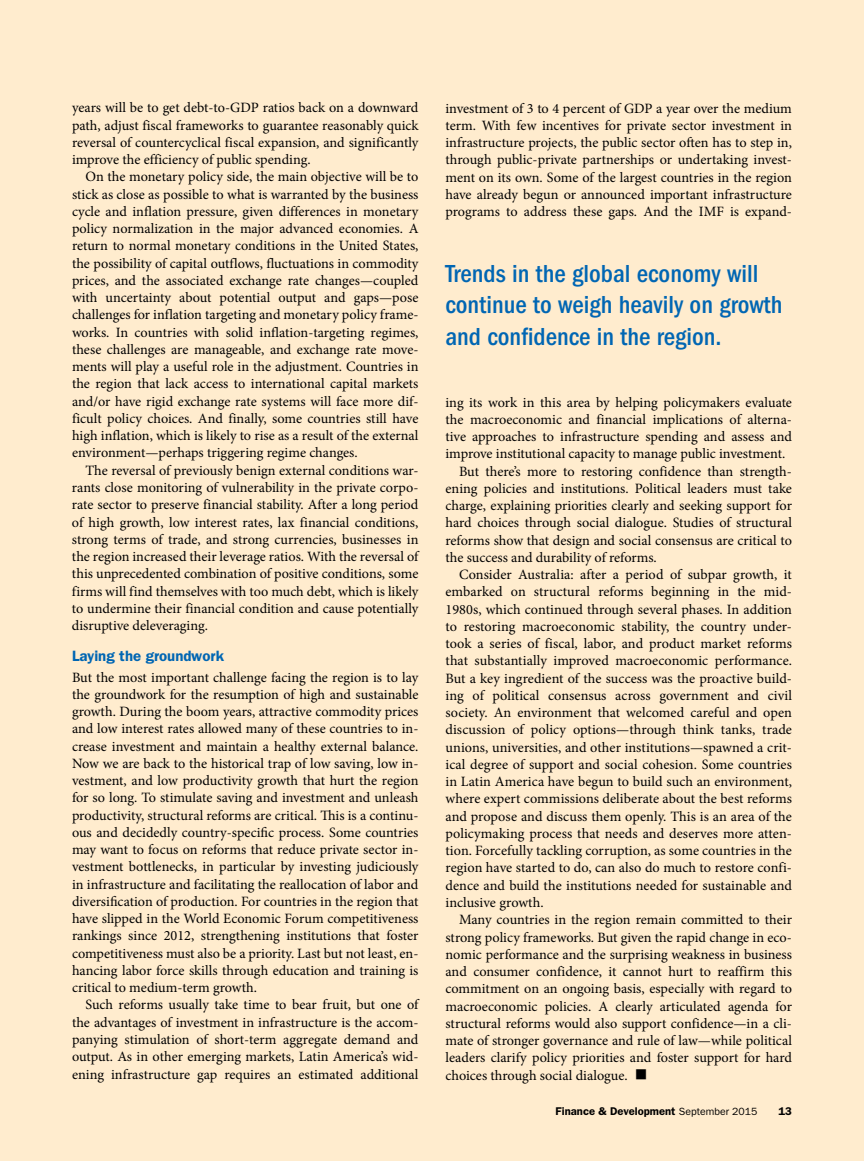
<style>
.page{position:relative;width:864px;height:1161px;background:#ffecce}
.page>*{position:absolute;margin:0;border:0;box-sizing:border-box;transform-origin:0 0}
.t1{font:34.5px "Minion Pro";color:#000}
.t2{font:500 condensed 25.5px/31.5px "ITC Franklin Gothic Std";color:#0066b3}
.t3{font:600 15px "ITC Franklin Gothic Std";color:#0066b3}
.t4{font:14.25px/17.2px "Minion Pro";color:#000;text-align:justify}
.t5{font:600 11.25px "ITC Franklin Gothic Std";color:#000}
.s1{font-weight:400;font-size:10.5px}
</style>
<div class="page">
<p class="t4" style="left:72px;top:99px;width:348px">years will be to get debt-to-GDP ratios back on a downward path, adjust fiscal frameworks to guarantee reasonably quick reversal of countercyclical fiscal expansion, and significantly improve the efficiency of public spending.</p>
<p class="t4" style="left:72px;top:168px;width:348px;text-indent:13px">On the monetary policy side, the main objective will be to stick as close as possible to what is warranted by the business cycle and inflation pressure, given differences in monetary policy normalization in the major advanced economies. A return to normal monetary conditions in the United States, the possibility of capital outflows, fluctuations in commodity prices, and the associated exchange rate changes—coupled with uncertainty about potential output and gaps—pose challenges for inflation targeting and monetary policy frame&shy;works. In countries with solid inflation-targeting regimes, these challenges are manageable, and exchange rate move&shy;ments will play a useful role in the adjustment. Countries in the region that lack access to international capital markets and/or have rigid exchange rate systems will face more dif&shy;ficult policy choices. And finally, some countries still have high inflation, which is likely to rise as a result of the external environment—perhaps triggering regime changes.</p>
<p class="t4" style="left:72px;top:462px;width:348px;text-indent:14px">The reversal of previously benign external conditions war&shy;rants close monitoring of vulnerability in the private corpo&shy;rate sector to preserve financial stability. After a long period of high growth, low interest rates, lax financial conditions, strong terms of trade, and strong currencies, businesses in the region increased their leverage ratios. With the reversal of this unprecedented combination of positive conditions, some firms will find themselves with too much debt, which is likely to undermine their financial condition and cause potentially disruptive deleveraging.</p>
<p class="t3" style="left:72px;top:647px;width:154px">Laying the groundwork</p>
<p class="t4" style="left:72px;top:669px;width:348px">But the most important challenge facing the region is to lay the groundwork for the resumption of high and sustainable growth. During the boom years, attractive commodity prices and low interest rates allowed many of these countries to in&shy;crease investment and maintain a healthy external balance.<br>Now we are back to the historical trap of low saving, low in&shy;vestment, and low productivity growth that hurt the region for so long. To stimulate saving and investment and unleash productivity, structural reforms are critical. This is a continu&shy;ous and decidedly country-specific process. Some countries may want to focus on reforms that reduce private sector in&shy;vestment bottlenecks, in particular by investing judiciously in infrastructure and facilitating the reallocation of labor and diversification of production. For countries in the region that have slipped in the World Economic Forum competitiveness rankings since 2012, strengthening institutions that foster competitiveness must also be a priority. Last but not least, en&shy;hancing labor force skills through education and training is critical to medium-term growth.</p>
<p class="t4" style="left:72px;top:996px;width:348px;text-indent:13px">Such reforms usually take time to bear fruit, but one of the advantages of investment in infrastructure is the accom&shy;panying stimulation of short-term aggregate demand and output. As in other emerging markets, Latin America’s wid&shy;ening infrastructure gap requires an estimated additional</p>
<p class="t4" style="left:446px;top:99px;width:348px">investment of 3 to 4 percent of GDP a year over the medium term. With few incentives for private sector investment in infrastructure projects, the public sector often has to step in, through public-private partnerships or undertaking invest&shy;ment on its own. Some of the largest countries in the region have already begun or announced important infrastructure programs to address these gaps. And the IMF is expand-</p>
<h2 class="t2" style="left:446px;top:258px;width:338px">Trends in the global economy will continue to weigh heavily on growth and confidence in the region.</h2>
<p class="t4" style="left:446px;top:393px;width:348px">ing its work in this area by helping policymakers evaluate</p>
<p class="t4" style="left:446px;top:411px;width:348px">the macroeconomic and financial implications of alterna-</p>
<p class="t4" style="left:446px;top:428px;width:348px">tive approaches to infrastructure spending and assess and</p>
<p class="t4" style="left:446px;top:445px;width:341px">improve institutional capacity to manage public investment.</p>
<p class="t4" style="left:459px;top:462px;width:334px">But there’s more to restoring confidence than strength-</p>
<p class="t4" style="left:446px;top:480px;width:348px">ening policies and institutions. Political leaders must take</p>
<p class="t4" style="left:446px;top:497px;width:348px">charge, explaining priorities clearly and seeking support for</p>
<p class="t4" style="left:446px;top:514px;width:348px">hard choices through social dialogue. Studies of structural</p>
<p class="t4" style="left:446px;top:532px;width:348px">reforms show that design and social consensus are critical to</p>
<p class="t4" style="left:446px;top:549px;width:213px">the success and durability of reforms.</p>
<p class="t4" style="left:459px;top:566px;width:334px">Consider Australia: after a period of subpar growth, it</p>
<p class="t4" style="left:446px;top:583px;width:348px">embarked on structural reforms beginning in the mid-</p>
<p class="t4" style="left:446px;top:601px;width:348px">1980s, which continued through several phases. In addition</p>
<p class="t4" style="left:446px;top:618px;width:348px">to restoring macroeconomic stability, the country under-</p>
<p class="t4" style="left:446px;top:635px;width:348px">took a series of fiscal, labor, and product market reforms</p>
<p class="t4" style="left:446px;top:652px;width:348px">that substantially improved macroeconomic performance.</p>
<p class="t4" style="left:446px;top:670px;width:348px">But a key ingredient of the success was the proactive build-</p>
<p class="t4" style="left:446px;top:687px;width:348px">ing of political consensus across government and civil</p>
<p class="t4" style="left:446px;top:704px;width:348px">society. An environment that welcomed careful and open</p>
<p class="t4" style="left:446px;top:721px;width:348px">discussion of policy options—through think tanks, trade</p>
<p class="t4" style="left:446px;top:739px;width:348px">unions, universities, and other institutions—spawned a crit-</p>
<p class="t4" style="left:446px;top:756px;width:348px">ical degree of support and social cohesion. Some countries</p>
<p class="t4" style="left:446px;top:773px;width:348px">in Latin America have begun to build such an environment,</p>
<p class="t4" style="left:446px;top:790px;width:348px">where expert commissions deliberate about the best reforms</p>
<p class="t4" style="left:446px;top:808px;width:348px">and propose and discuss them openly. This is an area of the</p>
<p class="t4" style="left:446px;top:825px;width:348px">policymaking process that needs and deserves more atten-</p>
<p class="t4" style="left:446px;top:842px;width:348px">tion. Forcefully tackling corruption, as some countries in the</p>
<p class="t4" style="left:446px;top:859px;width:348px">region have started to do, can also do much to restore confi-</p>
<p class="t4" style="left:446px;top:877px;width:348px">dence and build the institutions needed for sustainable and</p>
<p class="t4" style="left:446px;top:894px;width:100px">inclusive growth.</p>
<p class="t4" style="left:459px;top:911px;width:334px">Many countries in the region remain committed to their</p>
<p class="t4" style="left:446px;top:928px;width:348px">strong policy frameworks. But given the rapid change in eco-</p>
<p class="t4" style="left:446px;top:946px;width:348px">nomic performance and the surprising weakness in business</p>
<p class="t4" style="left:446px;top:963px;width:348px">and consumer confidence, it cannot hurt to reaffirm this</p>
<p class="t4" style="left:446px;top:980px;width:348px">commitment on an ongoing basis, especially with regard to</p>
<p class="t4" style="left:446px;top:997px;width:348px">macroeconomic policies. A clearly articulated agenda for</p>
<p class="t4" style="left:446px;top:1015px;width:348px">structural reforms would also support confidence—in a cli-</p>
<p class="t4" style="left:446px;top:1032px;width:348px">mate of stronger governance and rule of law—while political</p>
<p class="t4" style="left:446px;top:1049px;width:348px">leaders clarify policy priorities and foster support for hard</p>
<p class="t4" style="left:446px;top:1066px;width:184px">choices through social dialogue.</p>
<h1 class="t1" style="left:634px;top:1049px;width:16px">■</h1>
<p class="t5" style="left:555px;top:1104px;width:204px">Finance &amp; Development <span class="s1">September 2015</span></p>
<p class="t5" style="left:779px;top:1104px;width:15px">13</p>
</div>
